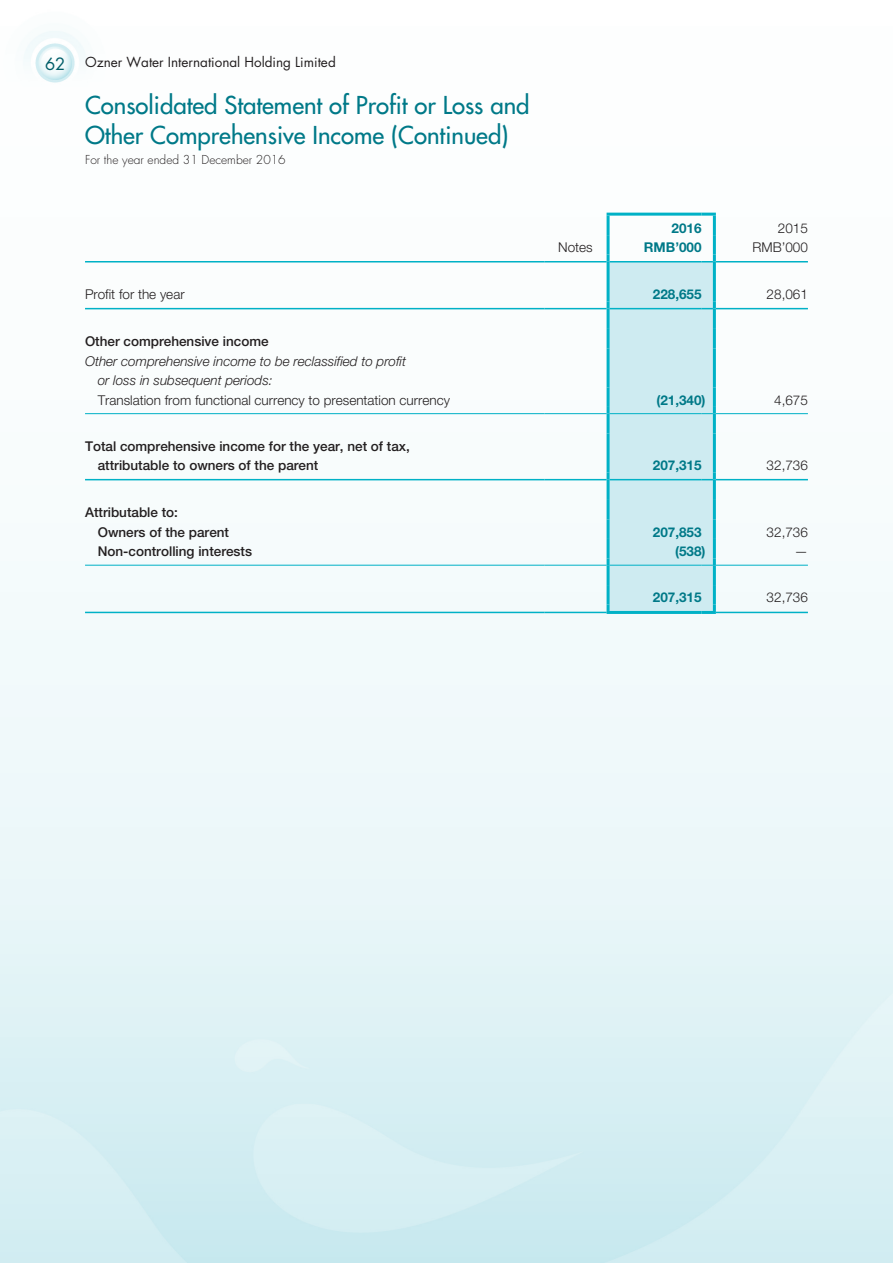
<style>
.page{position:relative;width:893px;height:1263px;background:#fff}
.page>*{position:absolute;margin:0;border:0;box-sizing:border-box;transform-origin:0 0}
.t1{font:500 24px/30px "Futura Std";color:#007988}
.t2{font:500 13.5px/19.5px "Helvetica Neue LT Std";color:#231f20}
.t3{font:300 13.5px "Helvetica Neue LT Std";color:#231f20}
.t4{font:italic 300 13.5px/19.5px "Helvetica Neue LT Std";color:#231f20}
.t5{font:700 13.5px "Helvetica Neue LT Std";color:#007988}
.t6{font:13.5px "Futura Std";color:#231f20}
.t7{font:300 12px "Futura Std";color:#231f20}
.s1{font-size:16.5px;color:#005d68}
</style>
<div class="page">
<img style="left:0;top:31px;width:893px;height:1232px">
<hr style="left:85px;top:413px;width:459px;height:1px;background:#00b1c6">
<hr style="left:544px;top:413px;width:63px;height:1px;background:#00b1c6">
<hr style="left:716px;top:413px;width:92px;height:1px;background:#00b1c6">
<hr style="left:85px;top:565px;width:459px;height:1px;background:#00b1c6">
<hr style="left:544px;top:565px;width:63px;height:1px;background:#00b1c6">
<hr style="left:716px;top:565px;width:92px;height:1px;background:#00b1c6">
<hr style="left:85px;top:308px;width:459px;height:1px;background:#00b1c6">
<hr style="left:544px;top:308px;width:63px;height:1px;background:#00b1c6">
<hr style="left:716px;top:308px;width:92px;height:1px;background:#00b1c6">
<hr style="left:85px;top:479px;width:459px;height:1px;background:#00b1c6">
<hr style="left:544px;top:479px;width:63px;height:1px;background:#00b1c6">
<hr style="left:716px;top:479px;width:92px;height:1px;background:#00b1c6">
<hr style="left:85px;top:612px;width:459px;height:1px;background:#00b1c6">
<hr style="left:544px;top:612px;width:63px;height:1px;background:#00b1c6">
<hr style="left:716px;top:612px;width:92px;height:1px;background:#00b1c6">
<hr style="left:85px;top:261px;width:459px;height:1px;background:#00b1c6">
<hr style="left:544px;top:261px;width:63px;height:1px;background:#00b1c6">
<hr style="left:716px;top:261px;width:92px;height:1px;background:#00b1c6">
<hr style="left:607px;top:213px;width:95px;height:3px;background:#00b1c6">
<hr style="left:702px;top:213px;width:14px;height:3px;background:#00b1c6">
<hr style="left:607px;top:216px;width:3px;height:19px;background:#00b1c6">
<hr style="left:607px;top:235px;width:3px;height:20px;background:#00b1c6">
<hr style="left:713px;top:216px;width:3px;height:19px;background:#00b1c6">
<hr style="left:713px;top:235px;width:3px;height:20px;background:#00b1c6">
<svg style="left:607px;top:255px;width:109px;height:356px;background:#c0e7ee"></svg>
<hr style="left:607px;top:611px;width:95px;height:3px;background:#00b1c6">
<hr style="left:702px;top:611px;width:14px;height:3px;background:#00b1c6">
<p class="t6" style="left:45px;top:54px;width:292px"><span class="s1">62</span> Ozner Water International Holding Limited</p>
<h1 class="t1" style="left:85px;top:91px;width:446px">Consolidated Statement of Profit or Loss and<br>Other Comprehensive Income (Continued)</h1>
<p class="t7" style="left:85px;top:152px;width:202px">For the year ended 31 December 2016</p>
<p class="t5" style="left:672px;top:220px;width:32px">2016</p>
<p class="t3" style="left:778px;top:220px;width:32px">2015</p>
<p class="t3" style="left:558px;top:239px;width:36px">Notes</p>
<p class="t5" style="left:644px;top:239px;width:59px">RMB’000</p>
<p class="t3" style="left:752px;top:239px;width:57px">RMB’000</p>
<p class="t3" style="left:85px;top:286px;width:101px">Profit for the year</p>
<p class="t5" style="left:653px;top:286px;width:50px">228,655</p>
<p class="t3" style="left:767px;top:286px;width:43px">28,061</p>
<p class="t2" style="left:85px;top:331px;width:185px">Other comprehensive income</p>
<p class="t4" style="left:98px;top:351px;width:310px;text-indent:-13px">Other comprehensive income to be reclassified to profit or loss in subsequent periods:</p>
<p class="t3" style="left:98px;top:391px;width:354px">Translation from functional currency to presentation currency</p>
<p class="t5" style="left:656px;top:391px;width:51px">(21,340)</p>
<p class="t3" style="left:774px;top:391px;width:35px">4,675</p>
<p class="t2" style="left:98px;top:436px;width:314px;text-indent:-13px">Total comprehensive income for the year, net of tax, attributable to owners of the parent</p>
<p class="t5" style="left:653px;top:457px;width:50px">207,315</p>
<p class="t3" style="left:767px;top:457px;width:43px">32,736</p>
<p class="t2" style="left:98px;top:502px;width:133px;text-indent:-13px">Attributable to:<br>Owners of the parent</p>
<p class="t5" style="left:653px;top:523px;width:50px">207,853</p>
<p class="t3" style="left:767px;top:523px;width:43px">32,736</p>
<p class="t2" style="left:98px;top:541px;width:156px">Non-controlling interests</p>
<p class="t5" style="left:675px;top:543px;width:32px">(538)</p>
<p class="t3" style="left:794px;top:543px;width:15px">—</p>
<p class="t5" style="left:653px;top:589px;width:50px">207,315</p>
<p class="t3" style="left:767px;top:589px;width:43px">32,736</p>
</div>
